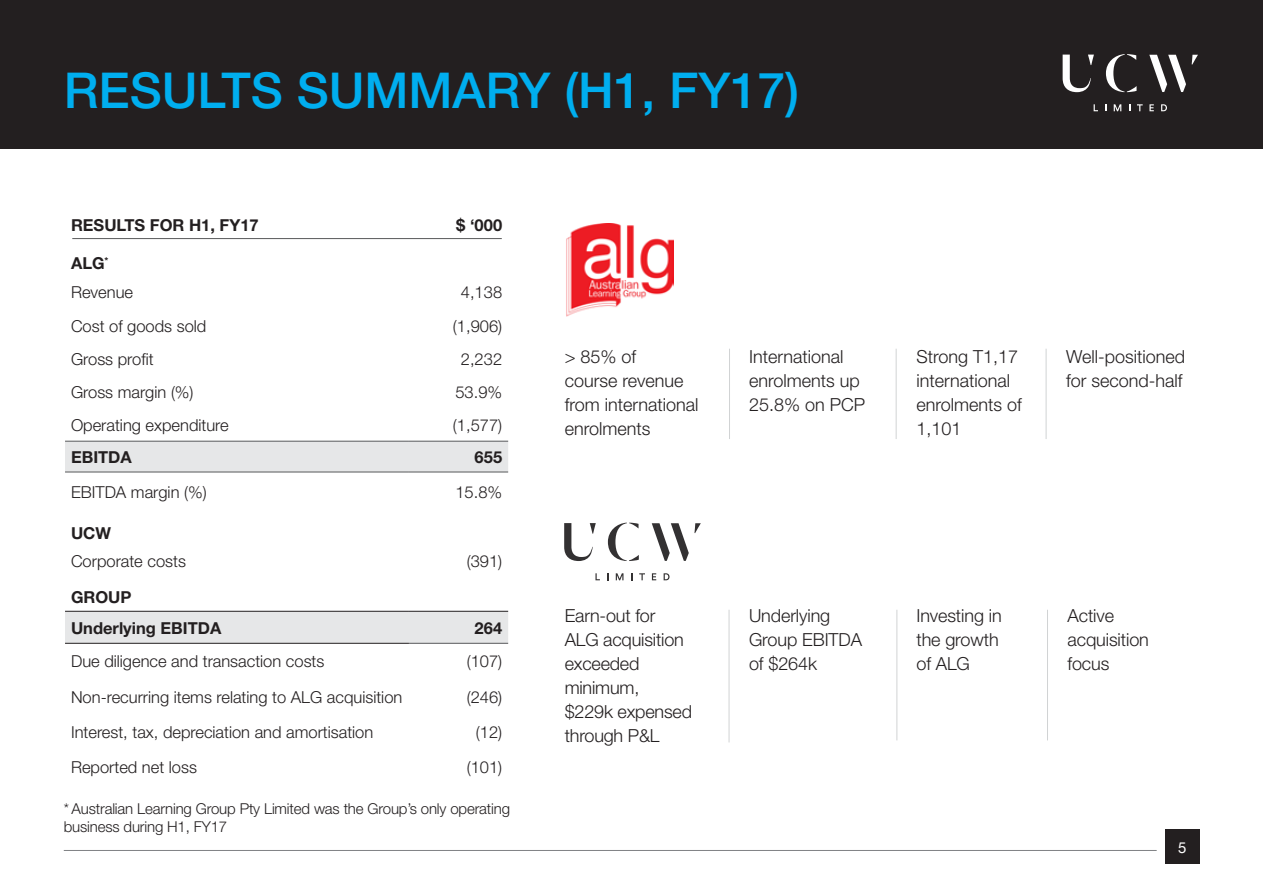
<style>
.page{position:relative;width:1263px;height:893px;background:#fff}
.page>*{position:absolute;margin:0;border:0;box-sizing:border-box;transform-origin:0 0}
.t1{font:500 49.5px "Helvetica Neue";color:#00aeef}
.t2{font:300 18px/24px "Helvetica Neue";letter-spacing:-.005em;color:#231f20}
.t3{font:300 16.5px/29.1px "Helvetica Neue";color:#231f20}
.t4{font:700 16.5px/30.9px "Helvetica Neue";color:#231f20}
.t5{font:300 15px/18px "Helvetica Neue";letter-spacing:-.01em;color:#231f20}
.t6{font:15px "Helvetica Neue";color:#fff}
.s1{font-weight:700}
</style>
<div class="page">
<div style="left:1165px;top:829px;width:34px;height:34px;background:#231f20"></div>
<div style="left:0;top:0;width:1263px;height:149px;background:#231f20"></div>
<svg style="left:1106px;top:54px;width:30px;height:38px"></svg>
<svg style="left:1149px;top:55px;width:49px;height:37px"></svg>
<svg style="left:1062px;top:55px;width:32px;height:37px"></svg>
<svg style="left:1114px;top:104px;width:7px;height:7px"></svg>
<svg style="left:1137px;top:104px;width:6px;height:7px"></svg>
<svg style="left:1149px;top:104px;width:5px;height:7px"></svg>
<svg style="left:1161px;top:104px;width:6px;height:7px"></svg>
<hr style="left:64px;top:850px;width:1093px;height:1px;background:#808285">
<img style="left:566px;top:223px;width:107px;height:94px">
<hr style="left:729px;top:349px;width:1px;height:90px;background:#d1d3d4">
<hr style="left:896px;top:349px;width:1px;height:90px;background:#d1d3d4">
<hr style="left:1046px;top:349px;width:1px;height:90px;background:#d1d3d4">
<svg style="left:608px;top:523px;width:31px;height:38px"></svg>
<svg style="left:652px;top:523px;width:49px;height:38px"></svg>
<svg style="left:564px;top:523px;width:32px;height:38px"></svg>
<svg style="left:595px;top:573px;width:5px;height:7px"></svg>
<svg style="left:616px;top:573px;width:7px;height:7px"></svg>
<svg style="left:639px;top:573px;width:6px;height:7px"></svg>
<svg style="left:652px;top:573px;width:4px;height:7px"></svg>
<svg style="left:664px;top:573px;width:5px;height:7px"></svg>
<hr style="left:729px;top:610px;width:1px;height:132px;background:#d1d3d4">
<hr style="left:896px;top:610px;width:1px;height:130px;background:#d1d3d4">
<hr style="left:1047px;top:610px;width:1px;height:130px;background:#d1d3d4">
<svg style="left:65px;top:442px;width:443px;height:201px"></svg>
<hr style="left:65px;top:441px;width:344px;height:1px;background:#58595b">
<hr style="left:65px;top:472px;width:344px;height:1px;background:#58595b">
<hr style="left:409px;top:472px;width:99px;height:1px;background:#58595b">
<hr style="left:65px;top:611px;width:344px;height:1px;background:#231f20">
<hr style="left:409px;top:611px;width:99px;height:1px;background:#231f20">
<hr style="left:65px;top:643px;width:344px;height:1px;background:#231f20">
<hr style="left:409px;top:643px;width:99px;height:1px;background:#58595b">
<hr style="left:409px;top:441px;width:99px;height:1px;background:#58595b">
<hr style="left:72px;top:238px;width:430px;height:1px;background:#58595b">
<h1 class="t1" style="left:64px;top:61px;width:737px">RESULTS SUMMARY (H1, FY17)</h1>
<p class="t4" style="left:71px;top:209px;width:189px">RESULTS FOR H1, FY17</p>
<p class="t4" style="left:456px;top:209px;width:47px">$ ‘000</p>
<p class="t3" style="left:71px;top:249px;width:64px"><span class="s1">ALG</span><sup>*<br></sup>Revenue</p>
<p class="t3" style="left:461px;top:278px;width:43px">4,138</p>
<p class="t3" style="left:71px;top:311px;width:137px">Cost of goods sold</p>
<p class="t3" style="left:453px;top:311px;width:51px">(1,906)</p>
<p class="t3" style="left:71px;top:344px;width:84px">Gross profit</p>
<p class="t3" style="left:461px;top:344px;width:43px">2,232</p>
<p class="t3" style="left:71px;top:377px;width:124px">Gross margin (%)</p>
<p class="t3" style="left:455px;top:377px;width:48px">53.9%</p>
<p class="t3" style="left:71px;top:410px;width:159px">Operating expenditure</p>
<p class="t3" style="left:453px;top:410px;width:51px">(1,577)</p>
<p class="t4" style="left:71px;top:441px;width:62px">EBITDA</p>
<p class="t4" style="left:475px;top:441px;width:29px">655</p>
<p class="t3" style="left:71px;top:477px;width:137px">EBITDA margin (%)</p>
<p class="t3" style="left:455px;top:477px;width:48px">15.8%</p>
<p class="t4" style="left:71px;top:518px;width:42px">UCW</p>
<p class="t3" style="left:71px;top:546px;width:116px">Corporate costs</p>
<p class="t3" style="left:467px;top:546px;width:37px">(391)</p>
<p class="t4" style="left:71px;top:581px;width:152px">GROUP<br>Underlying EBITDA</p>
<p class="t4" style="left:475px;top:612px;width:29px">264</p>
<p class="t3" style="left:71px;top:647px;width:255px">Due diligence and transaction costs</p>
<p class="t3" style="left:467px;top:647px;width:37px">(107)</p>
<p class="t3" style="left:71px;top:682px;width:333px">Non-recurring items relating to ALG acquisition</p>
<p class="t3" style="left:467px;top:682px;width:37px">(246)</p>
<p class="t3" style="left:71px;top:717px;width:304px">Interest, tax, depreciation and amortisation</p>
<p class="t3" style="left:476px;top:717px;width:28px">(12)</p>
<p class="t3" style="left:71px;top:752px;width:127px">Reported net loss</p>
<p class="t3" style="left:467px;top:752px;width:37px">(101)</p>
<p class="t5" style="left:64px;top:799px;width:448px">* Australian Learning Group Pty Limited was the Group’s only operating business during H1, FY17</p>
<p class="t2" style="left:565px;top:345px;width:135px">&gt; 85% of<br>course revenue from international enrolments</p>
<p class="t2" style="left:749px;top:344px;width:118px">International enrolments up<br>25.8% on PCP</p>
<p class="t2" style="left:565px;top:603px;width:129px">Earn-out for<br>ALG acquisition exceeded minimum, $229k expensed through P&amp;L</p>
<p class="t2" style="left:749px;top:603px;width:115px">Underlying<br>Group EBITDA of $264k</p>
<p class="t2" style="left:916px;top:344px;width:107px">Strong T1,17 international enrolments of<br>1,101</p>
<p class="t2" style="left:1066px;top:344px;width:121px">Well-positioned for second-half</p>
<p class="t2" style="left:916px;top:603px;width:87px">Investing in the growth of ALG</p>
<p class="t2" style="left:1067px;top:603px;width:83px">Active acquisition focus</p>
<p class="t6" style="left:1178px;top:837px;width:10px">5</p>
</div>
